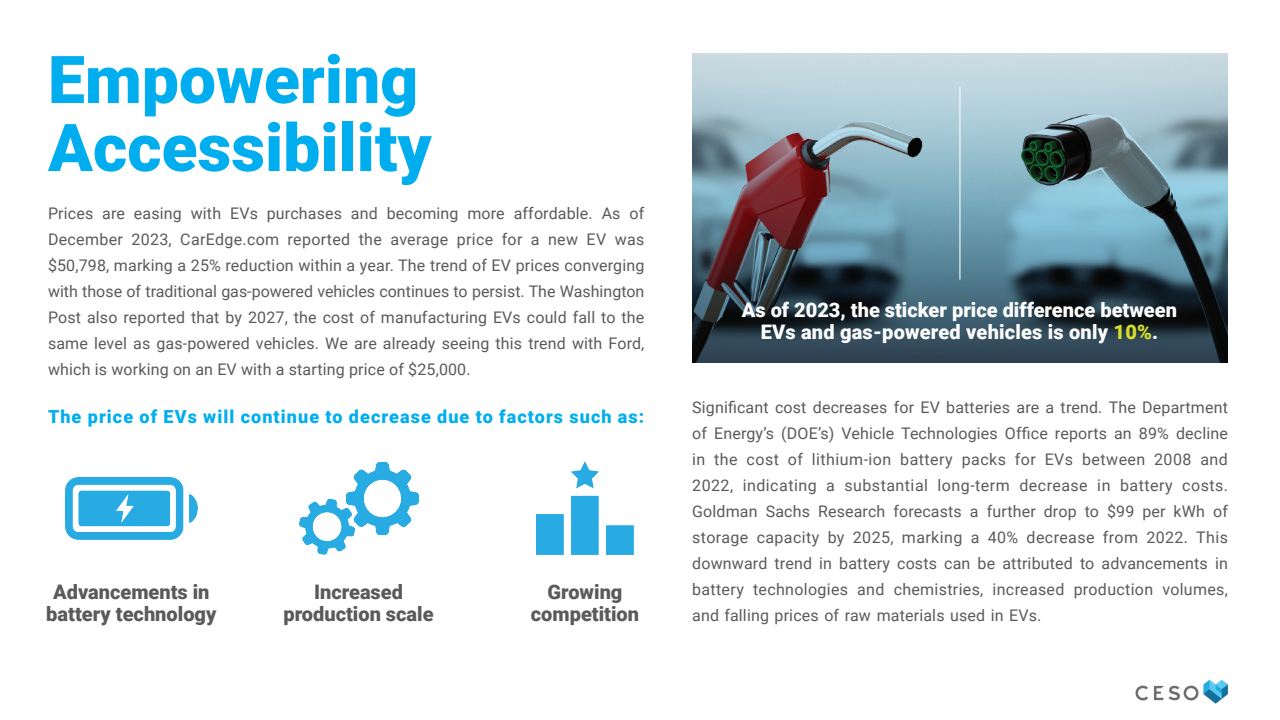
<style>
.page{position:relative;width:1280px;height:720px;background:#fff}
.page>*{position:absolute;margin:0;border:0;box-sizing:border-box;transform-origin:0 0}
.t1{font:900 66px/68px "Roboto";color:#00aeef}
.t2{font:900 20px/22px "Roboto";color:#fff;text-align:center}
.t3{font:900 20px/22px "Roboto";color:#595a59;text-align:center}
.t4{font:900 18px "Roboto";letter-spacing:.06em;color:#00aeef}
.t5{font:16px/26px "Roboto";letter-spacing:.01em;color:#595a59;text-align:justify}
.s1{color:#d6df26}
</style>
<div class="page">
<img style="left:692px;top:54px;width:536px;height:309px">
<img style="left:65px;top:477px;width:133px;height:62px">
<img style="left:299px;top:462px;width:119px;height:92px">
<img style="left:536px;top:462px;width:98px;height:92px">
<h1 class="t1" style="left:48px;top:43px;width:385px">Empowering<br>Accessibility</h1>
<p class="t5" style="left:48px;top:200px;width:598px">Prices are easing with EVs purchases and becoming more affordable. As of December 2023, CarEdge.com reported the average price for a new EV was $50,798, marking a 25% reduction within a year. The trend of EV prices converging with those of traditional gas-powered vehicles continues to persist. The Washington Post also reported that by 2027, the cost of manufacturing EVs could fall to the same level as gas-powered vehicles. We are already seeing this trend with Ford, which is working on an EV with a starting price of $25,000.</p>
<p class="t4" style="left:48px;top:404px;width:598px">The price of EVs will continue to decrease due to factors such as:</p>
<p class="t5" style="left:692px;top:394px;width:537px">Significant cost decreases for EV batteries are a trend. The Department of Energy’s (DOE’s) Vehicle Technologies Office reports an 89% decline in the cost of lithium-ion battery packs for EVs between 2008 and 2022, indicating a substantial long-term decrease in battery costs.<br>Goldman Sachs Research forecasts a further drop to $99 per kWh of storage capacity by 2025, marking a 40% decrease from 2022. This downward trend in battery costs can be attributed to advancements in battery technologies and chemistries, increased production volumes, and falling prices of raw materials used in EVs.</p>
<p class="t2" style="left:742px;top:298px;width:437px">As of 2023, the sticker price difference between<br>EVs and gas-powered vehicles is only <span class="s1">10%</span>.</p>
<p class="t3" style="left:46px;top:580px;width:172px">Advancements in battery technology</p>
<p class="t3" style="left:283px;top:580px;width:152px">Increased production scale</p>
<p class="t3" style="left:531px;top:580px;width:110px">Growing competition</p>
</div>
